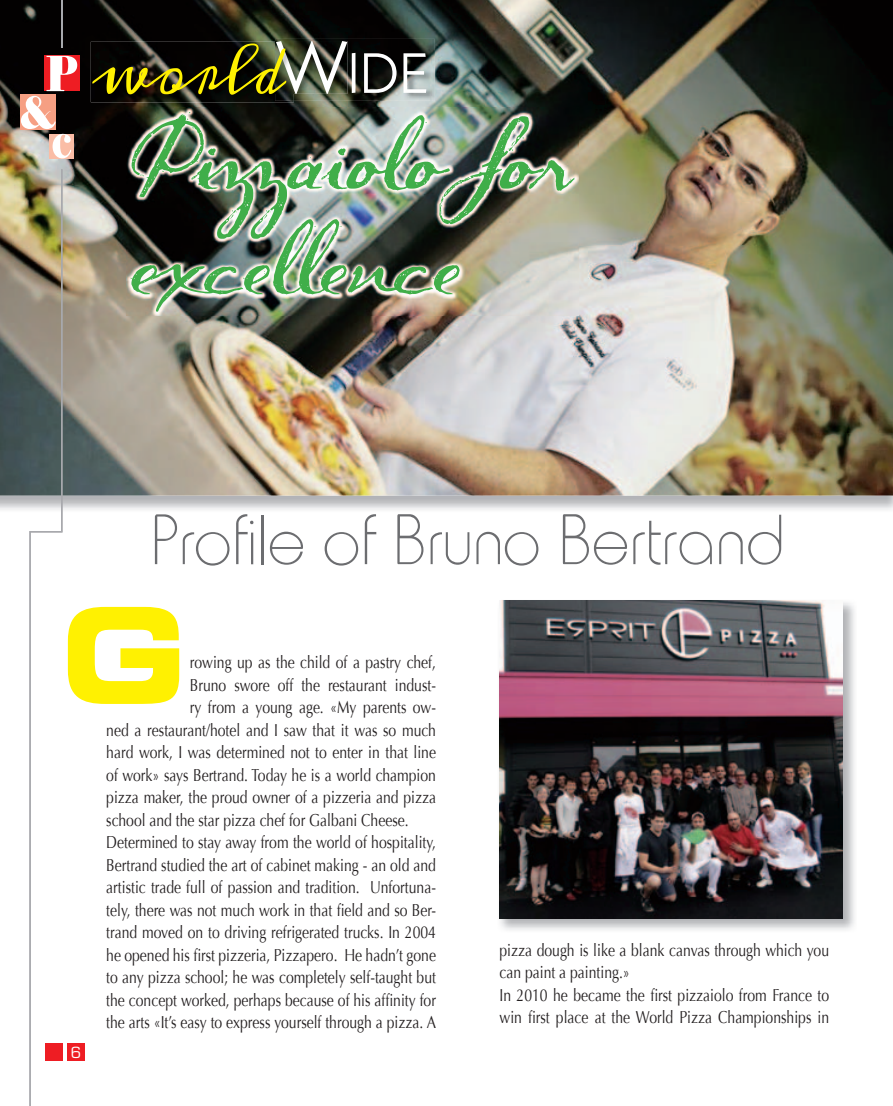
<style>
.page{position:relative;width:893px;height:1106px;background:#fff}
.page>*{position:absolute;margin:0;border:0;box-sizing:border-box;transform-origin:0 0}
.t1{font:131px "Eurostile Bold Extended Two";color:#fff101;scale:.9 1}
.t2{font:104.5px/104px "Dark Roast";letter-spacing:-.025em;color:#40ae49}
.t3{font:100 72px "Hammer";color:#6c6d70}
.t4{font:64px "Meddon";color:#fff101;scale:.8 1}
.t5{font:17.25px/22.5px "Optima";color:#231f20;scale:.81 1}
.t6{font:15px "Eurostile";color:#fff}
.s1{font-family:"Klill";font-weight:300;font-size:73.75px;color:#fff}
.s2{font-family:"Klill";font-weight:300;font-size:57px;color:#fff}
</style>
<div class="page">
<img style="left:0;top:495px;width:893px;height:15px">
<img style="left:0;top:0;width:893px;height:495px">
<div style="left:67px;top:1044px;width:17px;height:17px;background:#ee1d23"></div>
<hr style="left:61px;top:0;width:1px;height:48px;background:#a8a9ad">
<svg style="left:29px;top:169px;width:34px;height:937px"></svg>
<div style="left:44px;top:56px;width:35px;height:35px;background:#ee1d23"></div>
<svg style="left:21px;top:56px;width:56px;height:102px"></svg>
<img style="left:275px;top:39px;width:160px;height:62px">
<img style="left:276px;top:41px;width:71px;height:53px">
<img style="left:91px;top:42px;width:203px;height:60px">
<img style="left:275px;top:42px;width:19px;height:59px">
<img style="left:276px;top:42px;width:18px;height:52px">
<img style="left:127px;top:108px;width:451px;height:207px">
<img style="left:499px;top:600px;width:356px;height:330px">
<img style="left:499px;top:601px;width:344px;height:317px">
<h3 class="t4" style="left:94px;top:34px;width:422px">world<span class="s1">W</span><span class="s2">IDE</span></h3>
<h2 class="t2" style="left:132px;top:111px;width:441px">Pizzaiolo for excellence</h2>
<h3 class="t3" style="left:151px;top:500px;width:636px">Profile of Bruno Bertrand</h3>
<h1 class="t1" style="left:61px;top:608px;width:141px">G</h1>
<p class="t5" style="left:190px;top:651px;width:305px">rowing up as the child of a pastry chef,</p>
<p class="t5" style="left:190px;top:673px;width:305px">Bruno swore off the restaurant indust-</p>
<p class="t5" style="left:190px;top:696px;width:305px">ry from a young age. «My parents ow-</p>
<p class="t5" style="left:106px;top:718px;width:409px">ned a restaurant/hotel and I saw that it was so much</p>
<p class="t5" style="left:106px;top:741px;width:409px">hard work, I was determined not to enter in that line</p>
<p class="t5" style="left:106px;top:763px;width:409px">of work» says Bertrand. Today he is a world champion</p>
<p class="t5" style="left:106px;top:786px;width:409px">pizza maker, the proud owner of a pizzeria and pizza</p>
<p class="t5" style="left:106px;top:808px;width:375px">school and the star pizza chef for Galbani Cheese.</p>
<p class="t5" style="left:106px;top:831px;width:409px">Determined to stay away from the world of hospitality,</p>
<p class="t5" style="left:106px;top:853px;width:409px">Bertrand studied the art of cabinet making - an old and</p>
<p class="t5" style="left:106px;top:876px;width:409px">artistic trade full of passion and tradition. Unfortuna-</p>
<p class="t5" style="left:106px;top:898px;width:409px">tely, there was not much work in that field and so Ber-</p>
<p class="t5" style="left:106px;top:921px;width:409px">trand moved on to driving refrigerated trucks. In 2004</p>
<p class="t5" style="left:106px;top:943px;width:409px">he opened his first pizzeria, Pizzapero. He hadn’t gone</p>
<p class="t5" style="left:106px;top:966px;width:409px">to any pizza school; he was completely self-taught but</p>
<p class="t5" style="left:106px;top:988px;width:409px">the concept worked, perhaps because of his affinity for</p>
<p class="t5" style="left:106px;top:1011px;width:409px">the arts «It’s easy to express yourself through a pizza. A</p>
<p class="t6" style="left:71px;top:1047px;width:12px">6</p>
<p class="t5" style="left:499px;top:938px;width:409px">pizza dough is like a blank canvas through which you can paint a painting.»<br>In 2010 he became the first pizzaiolo from France to win first place at the World Pizza Championships in</p>
</div>
